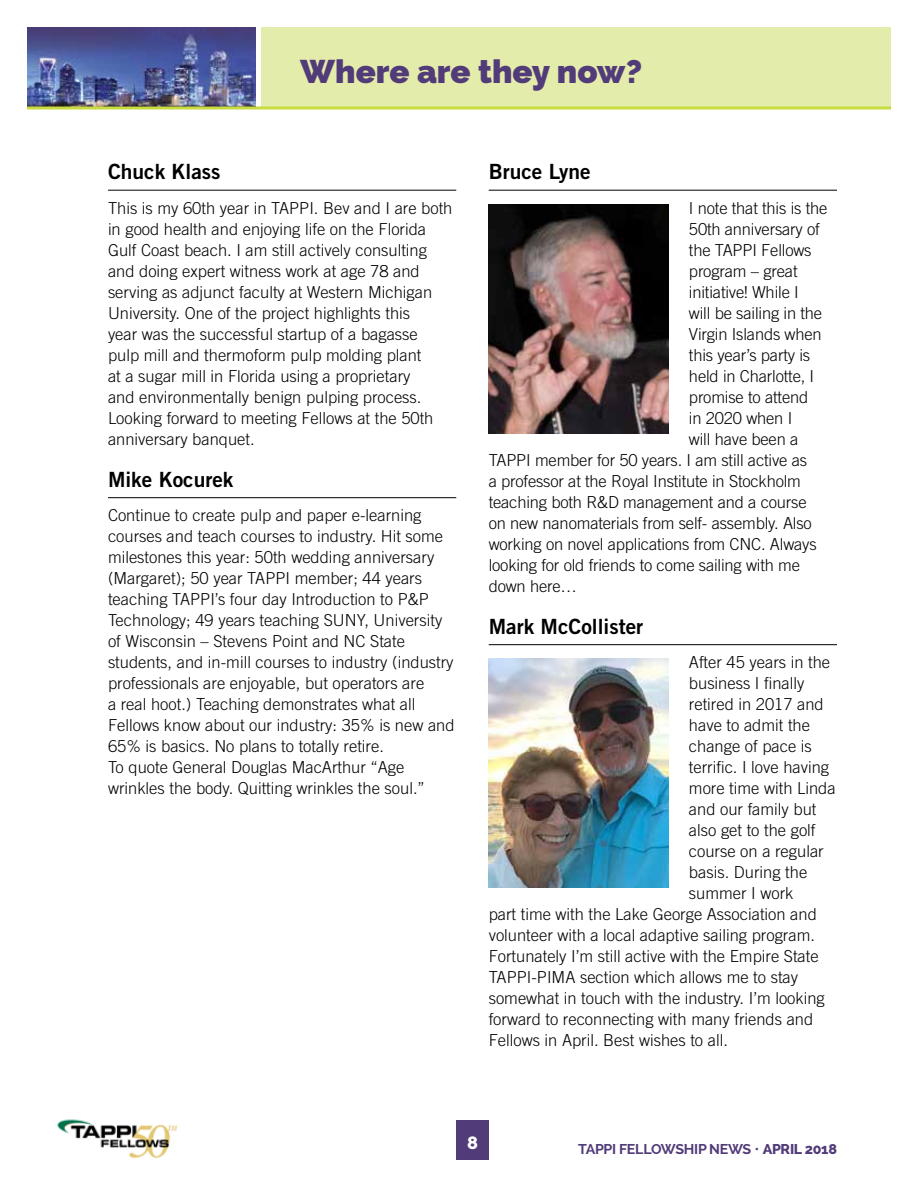
<style>
.page{position:relative;width:918px;height:1188px;background:#fff}
.page>*{position:absolute;margin:0;border:0;box-sizing:border-box;transform-origin:0 0}
.t1{font:800 33px "Raleway";color:#523b79}
.t2{font:21px "Trade Gothic Bold Two";color:#000}
.t3{font:800 18px "Raleway";color:#fff}
.t4{font:300 16.5px/21px "Trade Gothic";color:#000}
.t5{font:700 14.25px "Raleway";letter-spacing:-.02em;color:#523b79}
.s1{font-weight:300}
.s2{font-weight:800}
</style>
<div class="page">
<img style="left:27px;top:27px;width:229px;height:79px">
<div style="left:456px;top:1120px;width:33px;height:40px;background:#523b79"></div>
<div style="left:261px;top:27px;width:630px;height:81px;background:#e4ecab"></div>
<svg style="left:27px;top:106px;width:864px;height:4px;background:#ccdb60"></svg>
<img style="left:57px;top:1119px;width:121px;height:39px">
<hr style="left:108px;top:190px;width:348px;height:1px;background:#000">
<hr style="left:108px;top:497px;width:348px;height:1px;background:#000">
<hr style="left:489px;top:190px;width:348px;height:1px;background:#000">
<hr style="left:489px;top:644px;width:348px;height:1px;background:#000">
<img style="left:489px;top:205px;width:180px;height:229px">
<img style="left:489px;top:659px;width:180px;height:229px">
<h1 class="t1" style="left:300px;top:52px;width:343px">Where are they now?</h1>
<p class="t2" style="left:108px;top:158px;width:114px">Chuck Klass</p>
<p class="t4" style="left:108px;top:197px;width:346px">This is my 60th year in TAPPI. Bev and I are both in good health and enjoying life on the Florida Gulf Coast beach. I am still actively consulting and doing expert witness work at age 78 and serving as adjunct faculty at Western Michigan University. One of the project highlights this<br>year was the successful startup of a bagasse pulp mill and thermoform pulp molding plant<br>at a sugar mill in Florida using a proprietary<br>and environmentally benign pulping process.<br>Looking forward to meeting Fellows at the 50th anniversary banquet.</p>
<p class="t2" style="left:108px;top:466px;width:127px">Mike Kocurek</p>
<p class="t4" style="left:108px;top:504px;width:348px">Continue to create pulp and paper e-learning courses and teach courses to industry. Hit some milestones this year: 50th wedding anniversary (Margaret); 50 year TAPPI member; 44 years teaching TAPPI’s four day Introduction to P&amp;P Technology; 49 years teaching SUNY, University of Wisconsin – Stevens Point and NC State students, and in-mill courses to industry (industry professionals are enjoyable, but operators are<br>a real hoot.) Teaching demonstrates what all Fellows know about our industry: 35% is new and 65% is basics. No plans to totally retire.<br>To quote General Douglas MacArthur “Age wrinkles the body. Quitting wrinkles the soul.”</p>
<p class="t2" style="left:489px;top:158px;width:104px">Bruce Lyne</p>
<p class="t4" style="left:689px;top:197px;width:140px">I note that this is the</p>
<p class="t4" style="left:689px;top:218px;width:132px">50th anniversary of</p>
<p class="t4" style="left:689px;top:239px;width:124px">the TAPPI Fellows</p>
<p class="t4" style="left:689px;top:260px;width:110px">program – great</p>
<p class="t4" style="left:689px;top:281px;width:111px">initiative! While I</p>
<p class="t4" style="left:689px;top:302px;width:135px">will be sailing in the</p>
<p class="t4" style="left:689px;top:323px;width:134px">Virgin Islands when</p>
<p class="t4" style="left:689px;top:344px;width:123px">this year’s party is</p>
<p class="t4" style="left:689px;top:365px;width:127px">held in Charlotte, I</p>
<p class="t4" style="left:689px;top:386px;width:121px">promise to attend</p>
<p class="t4" style="left:689px;top:407px;width:105px">in 2020 when I</p>
<p class="t4" style="left:689px;top:428px;width:111px">will have been a</p>
<p class="t4" style="left:489px;top:449px;width:320px">TAPPI member for 50 years. I am still active as</p>
<p class="t4" style="left:489px;top:470px;width:314px">a professor at the Royal Institute in Stockholm</p>
<p class="t4" style="left:489px;top:491px;width:319px">teaching both R&amp;D management and a course</p>
<p class="t4" style="left:489px;top:512px;width:325px">on new nanomaterials from self- assembly. Also</p>
<p class="t4" style="left:489px;top:533px;width:330px">working on novel applications from CNC. Always</p>
<p class="t4" style="left:489px;top:554px;width:313px">looking for old friends to come sailing with me</p>
<p class="t4" style="left:489px;top:575px;width:90px">down here…</p>
<p class="t2" style="left:489px;top:613px;width:156px">Mark McCollister</p>
<p class="t4" style="left:689px;top:651px;width:143px">After 45 years in the</p>
<p class="t4" style="left:689px;top:672px;width:117px">business I finally</p>
<p class="t4" style="left:689px;top:693px;width:136px">retired in 2017 and</p>
<p class="t4" style="left:689px;top:714px;width:123px">have to admit the</p>
<p class="t4" style="left:689px;top:735px;width:124px">change of pace is</p>
<p class="t4" style="left:689px;top:756px;width:142px">terrific. I love having</p>
<p class="t4" style="left:689px;top:777px;width:148px">more time with Linda</p>
<p class="t4" style="left:689px;top:798px;width:129px">and our family but</p>
<p class="t4" style="left:689px;top:819px;width:128px">also get to the golf</p>
<p class="t4" style="left:689px;top:840px;width:136px">course on a regular</p>
<p class="t4" style="left:689px;top:861px;width:120px">basis. During the</p>
<p class="t4" style="left:689px;top:882px;width:106px">summer I work</p>
<p class="t4" style="left:489px;top:903px;width:330px">part time with the Lake George Association and</p>
<p class="t4" style="left:489px;top:924px;width:328px">volunteer with a local adaptive sailing program.</p>
<p class="t4" style="left:489px;top:945px;width:332px">Fortunately I’m still active with the Empire State</p>
<p class="t4" style="left:489px;top:966px;width:311px">TAPPI-PIMA section which allows me to stay</p>
<p class="t4" style="left:489px;top:988px;width:338px">somewhat in touch with the industry. I’m looking</p>
<p class="t4" style="left:489px;top:1009px;width:326px">forward to reconnecting with many friends and</p>
<p class="t4" style="left:489px;top:1030px;width:241px">Fellows in April. Best wishes to all.</p>
<p class="t3" style="left:467px;top:1132px;width:12px">8</p>
<p class="t5" style="left:578px;top:1141px;width:260px">TAPPI FELLOWSHIP NEWS <span class="s1">•</span> <span class="s2">APRIL 2018</span></p>
</div>
